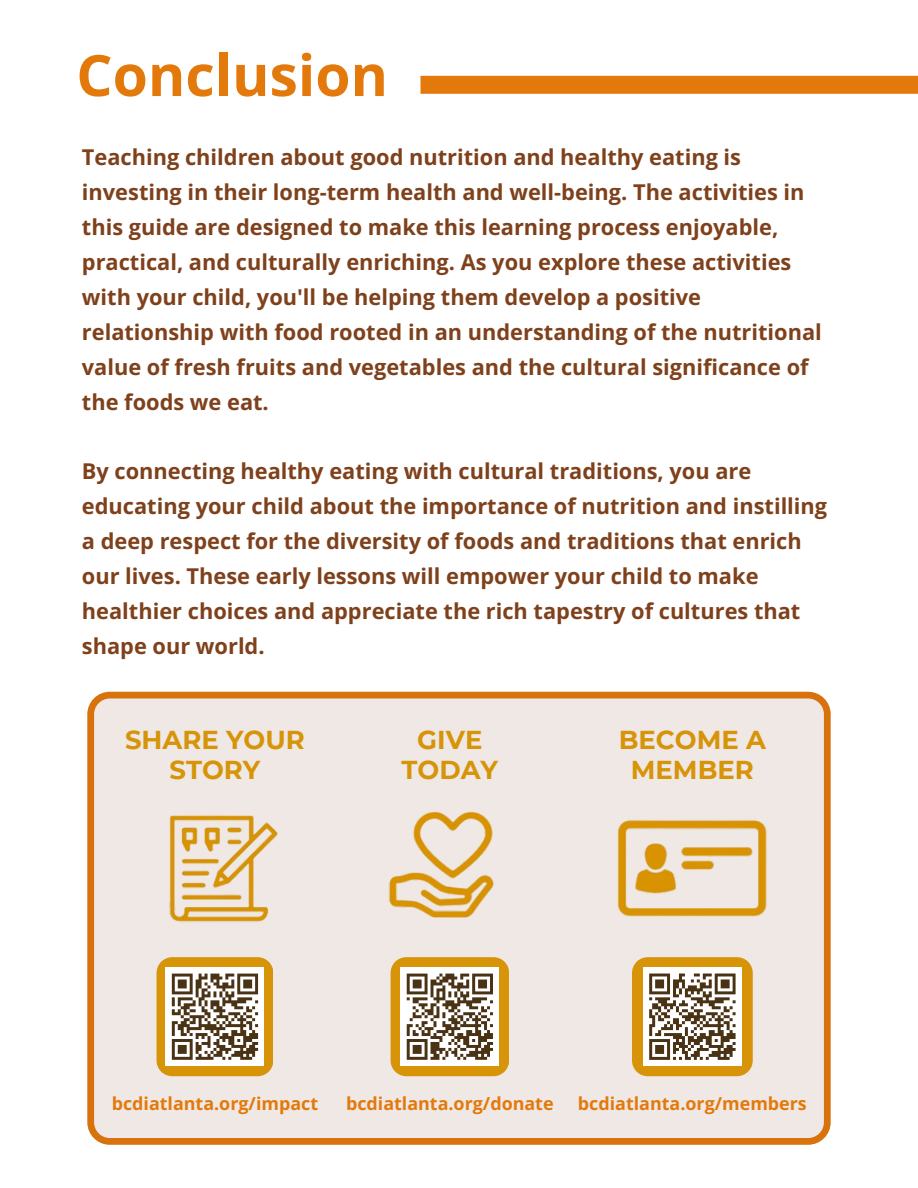
<style>
.page{position:relative;width:918px;height:1188px;background:#fff}
.page>*{position:absolute;margin:0;border:0;box-sizing:border-box;transform-origin:0 0}
.t1{font:700 57px "Open Sans";color:#e4790b}
.t2{font:700 25.8px/30.3px "Montserrat";color:#d79409;text-align:center}
.t3{font:700 21.75px/34.8px "Open Sans";color:#7e411c}
.t4{font:700 17.85px "Open Sans";color:#e4790b}
</style>
<div class="page">
<div style="left:420px;top:76px;width:498px;height:18px;background:#e4790b"></div>
<svg style="left:87px;top:692px;width:744px;height:453px;background:#ede0d5"></svg>
<img style="left:597px;top:805px;width:191px;height:124px">
<img style="left:368px;top:802px;width:163px;height:131px">
<img style="left:133px;top:808px;width:164px;height:118px">
<svg style="left:157px;top:957px;width:116px;height:119px"></svg>
<svg style="left:391px;top:957px;width:118px;height:119px"></svg>
<svg style="left:632px;top:957px;width:121px;height:119px"></svg>
<p class="t1" style="left:76px;top:35px;width:313px">Conclusion</p>
<h2 class="t3" style="left:82px;top:140px;width:742px">Teaching children about good nutrition and healthy eating is investing in their long-term health and well-being. The activities in this guide are designed to make this learning process enjoyable, practical, and culturally enriching. As you explore these activities with your child, you'll be helping them develop a positive relationship with food rooted in an understanding of the nutritional value of fresh fruits and vegetables and the cultural significance of the foods we eat.</h2>
<p class="t3" style="left:82px;top:453px;width:747px">By connecting healthy eating with cultural traditions, you are educating your child about the importance of nutrition and instilling a deep respect for the diversity of foods and traditions that enrich our lives. These early lessons will empower your child to make healthier choices and appreciate the rich tapestry of cultures that shape our world.</p>
<h2 class="t2" style="left:125px;top:725px;width:181px">SHARE YOUR<br>STORY</h2>
<p class="t2" style="left:619px;top:725px;width:149px">BECOME A<br>MEMBER</p>
<h2 class="t2" style="left:402px;top:725px;width:98px">GIVE<br>TODAY</h2>
<p class="t4" style="left:112px;top:1091px;width:208px">bcdiatlanta.org/impact</p>
<p class="t4" style="left:346px;top:1091px;width:209px">bcdiatlanta.org/donate</p>
<p class="t4" style="left:578px;top:1091px;width:230px">bcdiatlanta.org/members</p>
</div>
